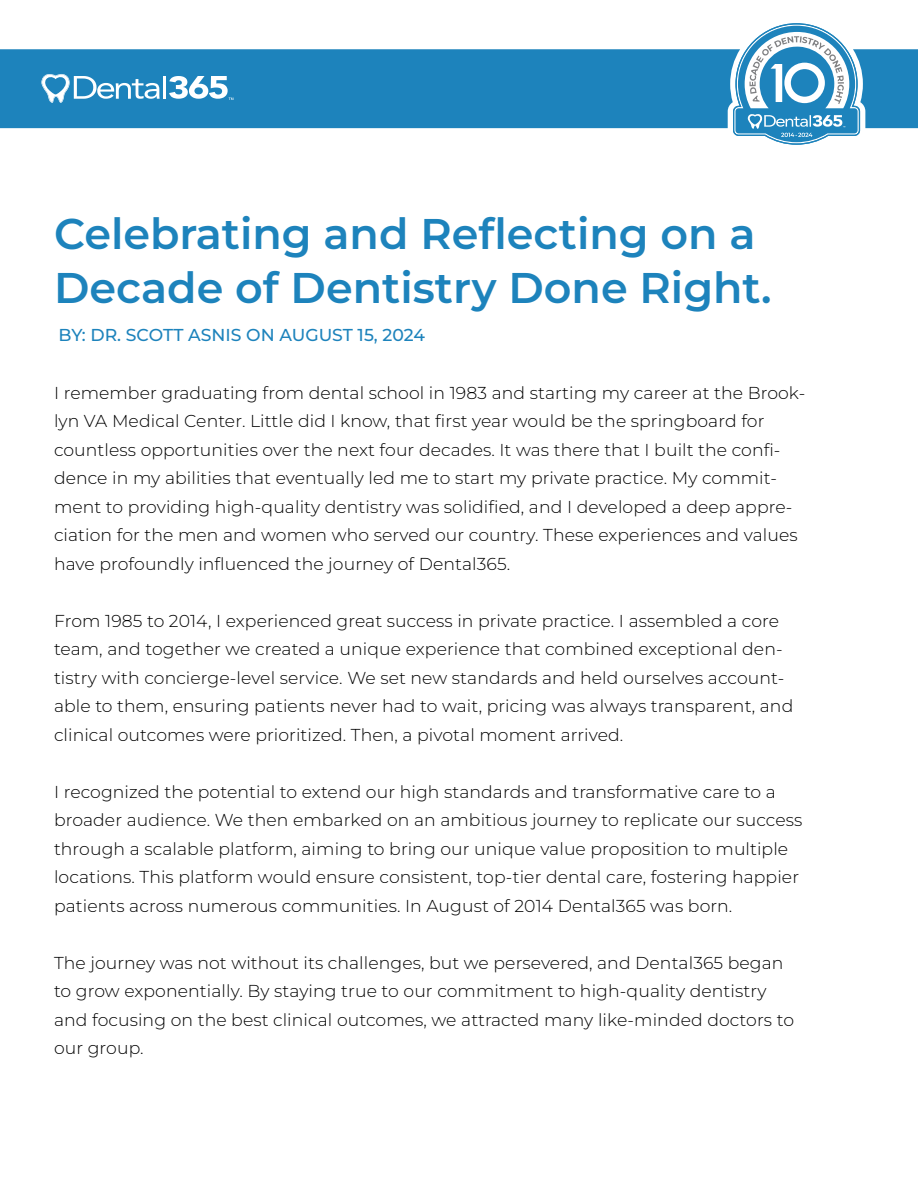
<style>
.page{position:relative;width:918px;height:1188px;background:#fff}
.page>*{position:absolute;margin:0;border:0;box-sizing:border-box;transform-origin:0 0}
.t1{font:600 42.9px/54px "Montserrat";color:#1d83bc}
.t2{font:300 17.25px/28.5px "Montserrat";letter-spacing:.005em;color:#000}
.t3{font:500 17.25px "Montserrat";color:#1d83bc}
</style>
<div class="page">
<div style="left:0;top:49px;width:733px;height:79px;background:#1d83bc"></div>
<svg style="left:733px;top:23px;width:185px;height:122px"></svg>
<hr style="left:163px;top:76px;width:3px;height:23px;background:#fff">
<svg style="left:169px;top:76px;width:64px;height:24px"></svg>
<svg style="left:41px;top:74px;width:119px;height:29px"></svg>
<h1 class="t1" style="left:54px;top:206px;width:719px">Celebrating and Reflecting on a<br>Decade of Dentistry Done Right.</h1>
<p class="t3" style="left:59px;top:323px;width:368px">BY: DR. SCOTT ASNIS ON AUGUST 15, 2024</p>
<p class="t2" style="left:54px;top:378px;width:753px">I remember graduating from dental school in 1983 and starting my career at the Brook&shy;lyn VA Medical Center. Little did I know, that first year would be the springboard for countless opportunities over the next four decades. It was there that I built the confi&shy;dence in my abilities that eventually led me to start my private practice. My commit&shy;ment to providing high-quality dentistry was solidified, and I developed a deep appre&shy;ciation for the men and women who served our country. These experiences and values have profoundly influenced the journey of Dental365.</p>
<p class="t2" style="left:54px;top:606px;width:741px">From 1985 to 2014, I experienced great success in private practice. I assembled a core team, and together we created a unique experience that combined exceptional den&shy;tistry with concierge-level service. We set new standards and held ourselves account&shy;able to them, ensuring patients never had to wait, pricing was always transparent, and clinical outcomes were prioritized. Then, a pivotal moment arrived.</p>
<p class="t2" style="left:54px;top:777px;width:750px">I recognized the potential to extend our high standards and transformative care to a broader audience. We then embarked on an ambitious journey to replicate our success through a scalable platform, aiming to bring our unique value proposition to multiple locations. This platform would ensure consistent, top-tier dental care, fostering happier patients across numerous communities. In August of 2014 Dental365 was born.</p>
<p class="t2" style="left:54px;top:948px;width:742px">The journey was not without its challenges, but we persevered, and Dental365 began to grow exponentially. By staying true to our commitment to high-quality dentistry and focusing on the best clinical outcomes, we attracted many like-minded doctors to our group.</p>
</div>
